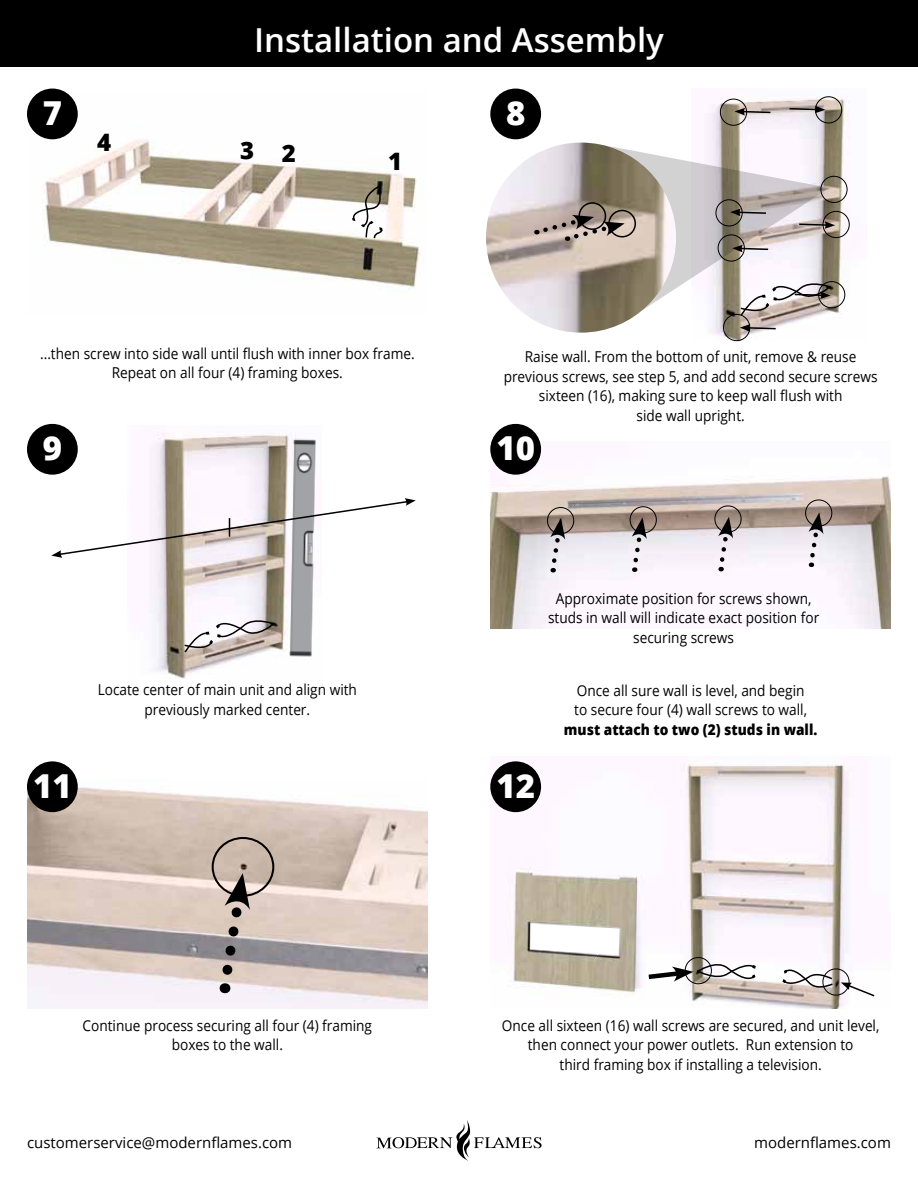
<style>
.page{position:relative;width:918px;height:1188px;background:#fff}
.page>*{position:absolute;margin:0;border:0;box-sizing:border-box;transform-origin:0 0}
.t1{font:600 33px "Open Sans";color:#fff}
.t2{font:800 33px "Open Sans";color:#fff}
.t3{font:800 24px "Open Sans";color:#000}
.t4{font:15px/19.5px "Open Sans";color:#000;text-align:center;scale:.91 1}
.t5{font:15px "Open Sans";color:#000}
.t6{font:800 15px "Open Sans";color:#000;scale:.91 1}
</style>
<div class="page">
<svg style="left:376px;top:1120px;width:166px;height:41px"></svg>
<img style="left:490px;top:442px;width:401px;height:187px">
<div style="left:0;top:0;width:918px;height:66px;background:#000"></div>
<img style="left:27px;top:91px;width:393px;height:207px">
<svg style="left:352px;top:184px;width:32px;height:56px"></svg>
<img style="left:149px;top:432px;width:153px;height:246px">
<img style="left:287px;top:439px;width:29px;height:220px">
<svg style="left:51px;top:498px;width:365px;height:60px"></svg>
<svg style="left:183px;top:617px;width:93px;height:37px"></svg>
<div style="left:547px;top:507px;width:27px;height:27px;border:1px solid #000;border-radius:50%"></div>
<div style="left:630px;top:506px;width:27px;height:27px;border:1px solid #000;border-radius:50%"></div>
<div style="left:805px;top:499px;width:27px;height:28px;border:1px solid #000;border-radius:50%"></div>
<svg style="left:548px;top:518px;width:17px;height:54px"></svg>
<svg style="left:630px;top:517px;width:17px;height:55px"></svg>
<svg style="left:807px;top:512px;width:17px;height:55px"></svg>
<img style="left:27px;top:780px;width:401px;height:229px">
<img style="left:704px;top:96px;width:146px;height:245px">
<div style="left:714px;top:505px;width:28px;height:28px;border:1px solid #000;border-radius:50%"></div>
<svg style="left:716px;top:517px;width:17px;height:54px"></svg>
<img style="left:486px;top:143px;width:190px;height:190px;border-radius:95px">
<div style="left:815px;top:96px;width:27px;height:27px;border:1px solid #000;border-radius:50%"></div>
<div style="left:820px;top:176px;width:28px;height:27px;border:1px solid #000;border-radius:50%"></div>
<div style="left:823px;top:211px;width:27px;height:27px;border:1px solid #000;border-radius:50%"></div>
<svg style="left:788px;top:106px;width:37px;height:7px"></svg>
<div style="left:818px;top:281px;width:27px;height:27px;border:1px solid #000;border-radius:50%"></div>
<div style="left:723px;top:314px;width:27px;height:27px;border:1px solid #000;border-radius:50%"></div>
<svg style="left:740px;top:324px;width:37px;height:8px"></svg>
<div style="left:720px;top:99px;width:27px;height:27px;border:1px solid #000;border-radius:50%"></div>
<svg style="left:735px;top:108px;width:37px;height:8px"></svg>
<img style="left:491px;top:762px;width:362px;height:247px">
<svg style="left:644px;top:956px;width:112px;height:30px"></svg>
<svg style="left:782px;top:967px;width:93px;height:31px"></svg>
<svg style="left:536px;top:144px;width:299px;height:173px"></svg>
<div style="left:212px;top:837px;width:62px;height:60px;border:2px solid #000;border-radius:50%"></div>
<svg style="left:215px;top:873px;width:35px;height:120px;background:#a79c97"></svg>
<div style="left:27px;top:89px;width:51px;height:50px;background:#000;border-radius:50%"></div>
<div style="left:490px;top:89px;width:51px;height:50px;background:#000;border-radius:50%"></div>
<div style="left:27px;top:424px;width:51px;height:51px;background:#000;border-radius:50%"></div>
<div style="left:490px;top:424px;width:51px;height:51px;background:#000;border-radius:50%"></div>
<div style="left:27px;top:761px;width:51px;height:51px;background:#000;border-radius:50%"></div>
<div style="left:490px;top:761px;width:51px;height:51px;background:#000;border-radius:50%"></div>
<h1 class="t1" style="left:254px;top:18px;width:411px">Installation and Assembly</h1>
<h1 class="t2" style="left:43px;top:88px;width:21px">7</h1>
<h1 class="t2" style="left:506px;top:88px;width:21px">8</h1>
<h2 class="t3" style="left:97px;top:124px;width:16px">4</h2>
<h2 class="t3" style="left:240px;top:134px;width:57px">3 2</h2>
<h2 class="t3" style="left:388px;top:143px;width:16px">1</h2>
<p class="t4" style="left:40px;top:343px;width:413px">...then screw into side wall until flush with inner box frame.<br>Repeat on all four (4) framing boxes.</p>
<p class="t4" style="left:504px;top:347px;width:412px">Raise wall. From the bottom of unit, remove &amp; reuse previous screws, see step 5, and add second secure screws sixteen (16), making sure to keep wall flush with<br>side wall upright.</p>
<h1 class="t2" style="left:43px;top:423px;width:21px">9</h1>
<h1 class="t2" style="left:496px;top:423px;width:40px">10</h1>
<p class="t4" style="left:548px;top:588px;width:300px">Approximate position for screws shown, studs in wall will indicate exact position for securing screws</p>
<p class="t4" style="left:98px;top:680px;width:286px">Locate center of main unit and align with previously marked center.</p>
<p class="t4" style="left:574px;top:680px;width:257px;text-align:left">Once all sure wall is level, and begin to secure four (4) wall screws to wall,</p>
<p class="t6" style="left:564px;top:718px;width:280px">must attach to two (2) studs in wall.</p>
<h1 class="t2" style="left:33px;top:761px;width:40px">11</h1>
<h1 class="t2" style="left:496px;top:761px;width:40px">12</h1>
<p class="t4" style="left:83px;top:1015px;width:320px">Continue process securing all four (4) framing boxes to the wall.</p>
<p class="t4" style="left:502px;top:1015px;width:416px">Once all sixteen (16) wall screws are secured, and unit level, then connect your power outlets. Run extension to<br>third framing box if installing a television.</p>
<p class="t5" style="left:27px;top:1132px;width:267px">customerservice@modernflames.com</p>
<p class="t5" style="left:754px;top:1132px;width:138px">modernflames.com</p>
</div>
